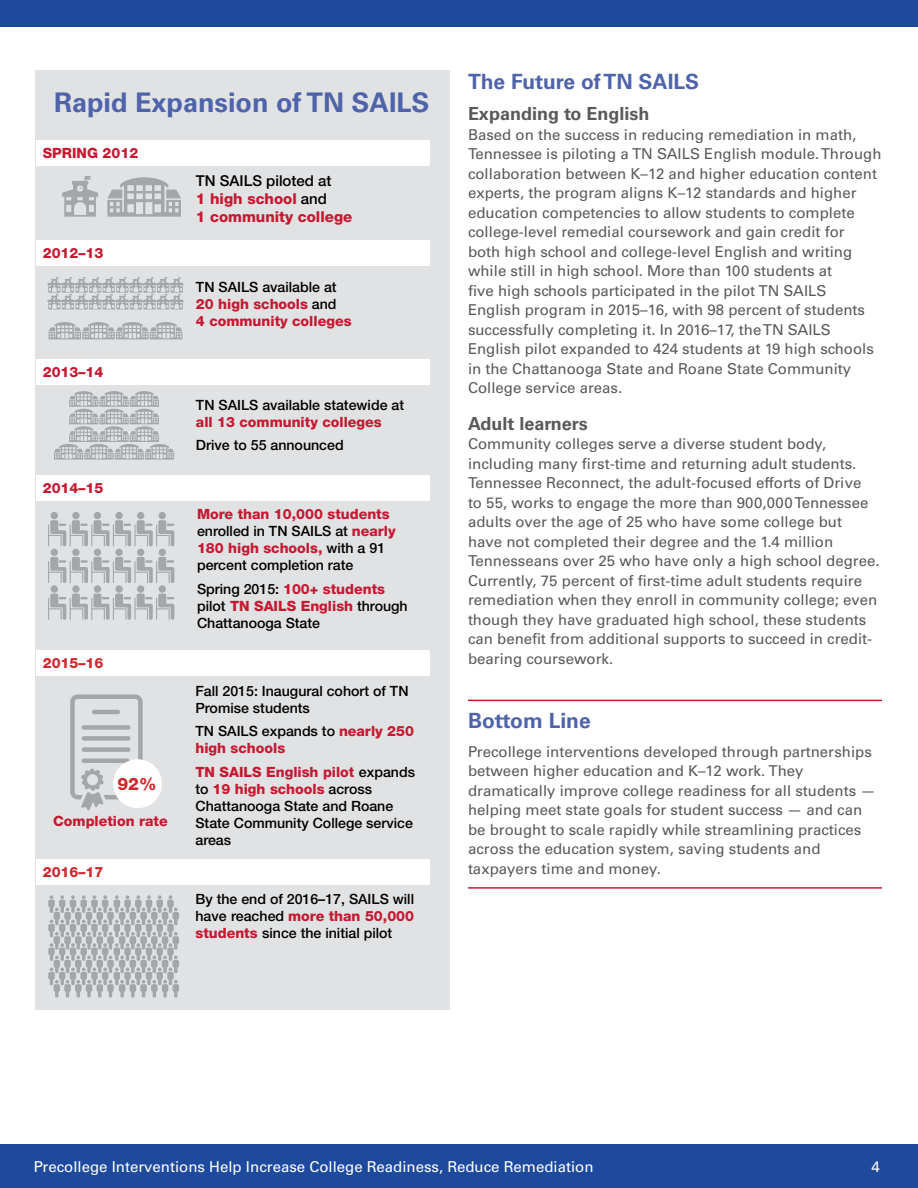
<style>
.page{position:relative;width:918px;height:1188px;background:#fff}
.page>*{position:absolute;margin:0;border:0;box-sizing:border-box;transform-origin:0 0}
.t1{font:700 27px "Univers LT Std";color:#4e63aa}
.t2{font:700 21px "Univers LT Std";color:#4e63aa}
.t3{font:700 18px "Univers LT Std";color:#58595b}
.t4{font:800 17.1px "Helvetica Neue LT Std";color:#cc292e}
.t5{font:15px/19.5px "Univers LT Std";color:#58595b}
.t6{font:15px "Univers LT Std";color:#fff}
.t7{font:800 15px/18px "Helvetica Neue LT Std";color:#c51932}
.t8{font:500 14.1px/17px "Helvetica Neue LT Std";color:#000}
.t9{font:800 14.1px/17px "Helvetica Neue LT Std";color:#c51932}
.t10{font:800 14.1px "Helvetica Neue LT Std";color:#cc292e}
.s1{font-weight:500;color:#000}
.s2{font-weight:800;color:#c51932}
</style>
<div class="page">
<div style="left:0;top:1145px;width:918px;height:43px;background:#1d4a9c"></div>
<div style="left:0;top:0;width:918px;height:27px;background:#1d4a9c"></div>
<hr style="left:468px;top:700px;width:414px;height:1px;background:#c51932">
<hr style="left:468px;top:887px;width:414px;height:2px;background:#c51932">
<div style="left:36px;top:70px;width:414px;height:940px;background:#e1e2e3"></div>
<svg style="left:62px;top:176px;width:36px;height:41px"></svg>
<svg style="left:107px;top:177px;width:74px;height:40px"></svg>
<svg style="left:47px;top:277px;width:137px;height:32px"></svg>
<svg style="left:49px;top:322px;width:133px;height:17px"></svg>
<svg style="left:54px;top:391px;width:120px;height:69px"></svg>
<svg style="left:48px;top:895px;width:131px;height:102px"></svg>
<div style="left:36px;top:140px;width:394px;height:26px;background:#fff"></div>
<div style="left:36px;top:240px;width:394px;height:26px;background:#fff"></div>
<div style="left:36px;top:359px;width:394px;height:25px;background:#fff"></div>
<div style="left:36px;top:475px;width:394px;height:26px;background:#fff"></div>
<div style="left:36px;top:650px;width:394px;height:26px;background:#fff"></div>
<div style="left:36px;top:859px;width:394px;height:26px;background:#fff"></div>
<svg style="left:70px;top:694px;width:73px;height:117px"></svg>
<div style="left:113px;top:759px;width:49px;height:49px;background:#fff;border-radius:50%"></div>
<div style="left:51px;top:512px;width:7px;height:7px;background:#a4a6a9;border-radius:50%"></div>
<div style="left:72px;top:512px;width:8px;height:7px;background:#a4a6a9;border-radius:50%"></div>
<div style="left:94px;top:512px;width:7px;height:7px;background:#a4a6a9;border-radius:50%"></div>
<div style="left:115px;top:512px;width:8px;height:7px;background:#a4a6a9;border-radius:50%"></div>
<div style="left:137px;top:512px;width:7px;height:7px;background:#a4a6a9;border-radius:50%"></div>
<div style="left:159px;top:512px;width:7px;height:7px;background:#a4a6a9;border-radius:50%"></div>
<svg style="left:48px;top:520px;width:126px;height:26px"></svg>
<div style="left:51px;top:549px;width:7px;height:7px;background:#a4a6a9;border-radius:50%"></div>
<div style="left:72px;top:549px;width:8px;height:7px;background:#a4a6a9;border-radius:50%"></div>
<div style="left:94px;top:549px;width:7px;height:7px;background:#a4a6a9;border-radius:50%"></div>
<div style="left:115px;top:549px;width:8px;height:7px;background:#a4a6a9;border-radius:50%"></div>
<div style="left:137px;top:549px;width:7px;height:7px;background:#a4a6a9;border-radius:50%"></div>
<div style="left:159px;top:549px;width:7px;height:7px;background:#a4a6a9;border-radius:50%"></div>
<svg style="left:48px;top:557px;width:126px;height:26px"></svg>
<div style="left:51px;top:585px;width:7px;height:8px;background:#a4a6a9;border-radius:50%"></div>
<div style="left:72px;top:585px;width:8px;height:8px;background:#a4a6a9;border-radius:50%"></div>
<div style="left:94px;top:585px;width:7px;height:8px;background:#a4a6a9;border-radius:50%"></div>
<div style="left:115px;top:585px;width:8px;height:8px;background:#a4a6a9;border-radius:50%"></div>
<div style="left:137px;top:585px;width:7px;height:8px;background:#a4a6a9;border-radius:50%"></div>
<div style="left:159px;top:585px;width:7px;height:8px;background:#a4a6a9;border-radius:50%"></div>
<svg style="left:48px;top:594px;width:126px;height:26px"></svg>
<h1 class="t1" style="left:54px;top:86px;width:377px">Rapid Expansion of TN SAILS</h1>
<p class="t9" style="left:43px;top:145px;width:97px">SPRING 2012</p>
<p class="t9" style="left:43px;top:244px;width:62px">2012–13</p>
<p class="t9" style="left:43px;top:363px;width:62px">2013–14</p>
<p class="t9" style="left:43px;top:480px;width:62px">2014–15</p>
<p class="t10" style="left:43px;top:655px;width:62px">2015–16</p>
<p class="t4" style="left:118px;top:774px;width:41px">92%</p>
<p class="t9" style="left:53px;top:813px;width:116px">Completion rate</p>
<p class="t10" style="left:43px;top:863px;width:62px">2016–17</p>
<p class="t7" style="left:196px;top:171px;width:158px"><span class="s1">TN SAILS piloted at<br></span>1 high school <span class="s1">and<br></span>1 community college</p>
<p class="t9" style="left:196px;top:278px;width:157px"><span class="s1">TN SAILS available at<br></span>20 high schools <span class="s1">and<br></span>4 community colleges</p>
<p class="t8" style="left:196px;top:396px;width:210px">TN SAILS available statewide at</p>
<p class="t9" style="left:196px;top:413px;width:187px">all 13 community colleges</p>
<p class="t8" style="left:196px;top:437px;width:149px">Drive to 55 announced</p>
<p class="t8" style="left:197px;top:506px;width:200px"><span class="s2">More than 10,000 students </span>enrolled in TN SAILS at <span class="s2">nearly<br>180 high schools,</span> with a 91 percent completion rate</p>
<p class="t8" style="left:197px;top:581px;width:212px">Spring 2015: <span class="s2">100+ students </span>pilot <span class="s2">TN SAILS English</span> through<br>Chattanooga State</p>
<p class="t8" style="left:195px;top:682px;width:215px">Fall 2015: Inaugural cohort of TN<br>Promise students</p>
<p class="t9" style="left:195px;top:723px;width:220px"><span class="s1">TN SAILS expands to</span> nearly 250 high schools</p>
<p class="t8" style="left:195px;top:763px;width:221px"><span class="s2">TN SAILS English pilot</span> expands to <span class="s2">19 high schools</span> across<br>Chattanooga State and Roane<br>State Community College service areas</p>
<p class="t8" style="left:195px;top:890px;width:220px;text-align:justify">By the end of 2016–17, SAILS will have reached <span class="s2">more than 50,000 students</span> since the initial pilot</p>
<h2 class="t2" style="left:468px;top:70px;width:233px">The Future of TN SAILS</h2>
<p class="t3" style="left:468px;top:103px;width:183px">Expanding to English</p>
<p class="t5" style="left:468px;top:125px;width:415px">Based on the success in reducing remediation in math, Tennessee is piloting a TN SAILS English module. Through collaboration between K–12 and higher education content experts, the program aligns K–12 standards and higher education competencies to allow students to complete college-level remedial coursework and gain credit for<br>both high school and college-level English and writing while still in high school. More than 100 students at<br>five high schools participated in the pilot TN SAILS English program in 2015–16, with 98 percent of students successfully completing it. In 2016–17, the TN SAILS English pilot expanded to 424 students at 19 high schools in the Chattanooga State and Roane State Community College service areas.</p>
<p class="t3" style="left:468px;top:413px;width:121px">Adult learners</p>
<p class="t5" style="left:468px;top:434px;width:413px">Community colleges serve a diverse student body, including many first-time and returning adult students.<br>Tennessee Reconnect, the adult-focused efforts of Drive<br>to 55, works to engage the more than 900,000 Tennessee adults over the age of 25 who have some college but have not completed their degree and the 1.4 million Tennesseans over 25 who have only a high school degree.<br>Currently, 75 percent of first-time adult students require remediation when they enroll in community college; even though they have graduated high school, these students can benefit from additional supports to succeed in credit&shy;bearing coursework.</p>
<h2 class="t2" style="left:468px;top:708px;width:124px">Bottom Line</h2>
<p class="t5" style="left:468px;top:742px;width:409px">Precollege interventions developed through partnerships between higher education and K–12 work. They dramatically improve college readiness for all students — helping meet state goals for student success — and can be brought to scale rapidly while streamlining practices across the education system, saving students and taxpayers time and money.</p>
<p class="t6" style="left:34px;top:1158px;width:561px">Precollege Interventions Help Increase College Readiness, Reduce Remediation</p>
<p class="t6" style="left:871px;top:1158px;width:10px">4</p>
</div>
